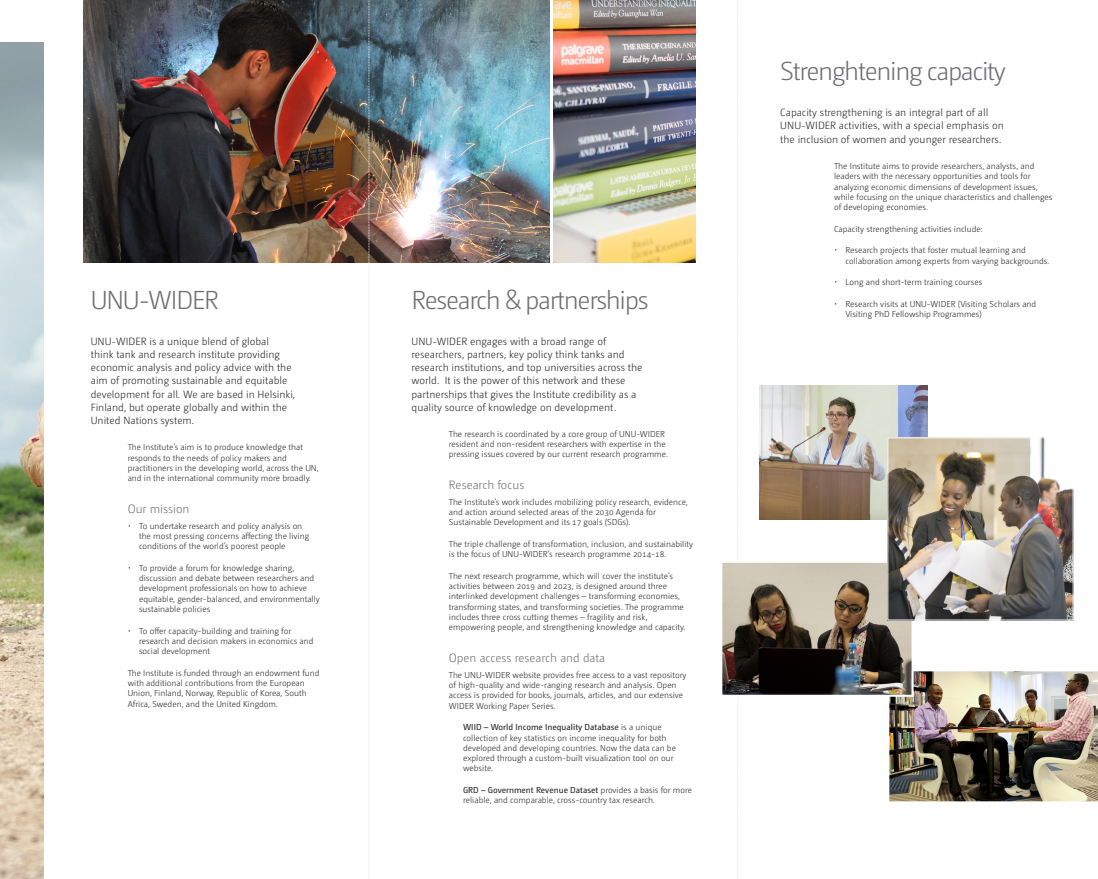
<style>
.page{position:relative;width:1098px;height:879px;background:#fff}
.page>*{position:absolute;margin:0;border:0;box-sizing:border-box;transform-origin:0 0}
.t1{font:300 26px "Camingo Dos";letter-spacing:-.05em;color:#6c6d70}
.Heading_1{font:300 12px "Camingo Dos";color:#6c6d70}
.intro{font:300 10.5px/13.2px "Camingo Dos";color:#231f20}
.Body{font:300 8.6px/10.3px "Camingo Dos";color:#231f20}
.Heading_1-2{font:300 8.6px/10.3px "Camingo Dos";color:#231f20}
.s1{font-weight:400}
</style>
<div class="page">
<img style="left:759px;top:386px;width:168px;height:134px">
<img style="left:0;top:43px;width:43px;height:836px">
<img style="left:84px;top:0;width:465px;height:262px">
<svg style="left:368px;top:0;width:1px;height:879px"></svg>
<svg style="left:737px;top:0;width:1px;height:878px"></svg>
<img style="left:889px;top:671px;width:208px;height:131px">
<img style="left:553px;top:0;width:141px;height:262px">
<img style="left:723px;top:564px;width:187px;height:130px">
<div style="left:720px;top:561px;width:193px;height:136px;border:2px solid #fff"></div>
<img style="left:889px;top:439px;width:182px;height:179px">
<div style="left:887px;top:437px;width:186px;height:183px;border:1px solid #fff"></div>
<p class="t1" style="left:91px;top:285px;width:129px">UNU-WIDER</p>
<p class="intro" style="left:91px;top:334px;width:206px">UNU-WIDER is a unique blend of global<br>think tank and research institute providing economic analysis and policy advice with the aim of promoting sustainable and equitable development for all. We are based in Helsinki, Finland, but operate globally and within the United Nations system.</p>
<p class="Body" style="left:128px;top:442px;width:192px">The Institute’s aim is to produce knowledge that responds to the needs of policy makers and practitioners in the developing world, across the UN, and in the international community more broadly.</p>
<p class="Heading_1" style="left:128px;top:501px;width:63px">Our mission</p>
<p class="Body" style="left:139px;top:520px;width:172px;text-indent:-11px">• To undertake research and policy analysis on the most pressing concerns affecting the living conditions of the world’s poorest people</p>
<p class="Body" style="left:139px;top:562px;width:182px;text-indent:-11px">• To provide a forum for knowledge sharing, discussion and debate between researchers and development professionals on how to achieve equitable, gender-balanced, and environmentally sustainable policies</p>
<p class="Body" style="left:139px;top:625px;width:176px;text-indent:-11px">• To offer capacity-building and training for research and decision makers in economics and social development</p>
<p class="Body" style="left:128px;top:668px;width:193px">The Institute is funded through an endowment fund with additional contributions from the European Union, Finland, Norway, Republic of Korea, South Africa, Sweden, and the United Kingdom.</p>
<p class="t1" style="left:411px;top:285px;width:238px">Research &amp; partnerships</p>
<p class="intro" style="left:411px;top:334px;width:232px">UNU-WIDER engages with a broad range of researchers, partners, key policy think tanks and research institutions, and top universities across the world. It is the power of this network and these partnerships that gives the Institute credibility as a quality source of knowledge on development.</p>
<p class="Body" style="left:448px;top:428px;width:220px">The research is coordinated by a core group of UNU-WIDER resident and non-resident researchers with expertise in the pressing issues covered by our current research programme.</p>
<p class="Heading_1" style="left:448px;top:477px;width:77px">Research focus</p>
<p class="Body" style="left:448px;top:496px;width:240px">The Institute’s work includes mobilizing policy research, evidence, and action around selected areas of the 2030 Agenda for<br>Sustainable Development and its 17 goals (SDGs).</p>
<p class="Body" style="left:448px;top:539px;width:246px">The triple challenge of transformation, inclusion, and sustainability is the focus of UNU-WIDER’s research programme 2014-18.</p>
<p class="Body" style="left:448px;top:571px;width:238px">The next research programme, which will cover the institute’s activities between 2019 and 2023, is designed around three interlinked development challenges – transforming economies, transforming states, and transforming societies. The programme includes three cross cutting themes – fragility and risk, empowering people, and strengthening knowledge and capacity.</p>
<p class="Heading_1" style="left:448px;top:650px;width:158px">Open access research and data</p>
<p class="Heading_1-2" style="left:448px;top:669px;width:239px">The UNU-WIDER website provides free access to a vast repository of high-quality and wide-ranging research and analysis. Open access is provided for books, journals, articles, and our extensive WIDER Working Paper Series.</p>
<p class="Body" style="left:463px;top:722px;width:214px"><span class="s1">WIID – World Income Inequality Database</span> is a unique collection of key statistics on income inequality for both developed and developing countries. Now the data can be explored through a custom-built visualization tool on our website.</p>
<p class="Body" style="left:463px;top:785px;width:230px"><span class="s1">GRD – Government Revenue Dataset</span> provides a basis for more reliable, and comparable, cross-country tax research.</p>
<p class="t1" style="left:780px;top:56px;width:227px">Strenghtening capacity</p>
<p class="intro" style="left:780px;top:106px;width:225px">Capacity strengthening is an integral part of all<br>UNU-WIDER activities, with a special emphasis on the inclusion of women and younger researchers.</p>
<p class="Body" style="left:833px;top:161px;width:220px">The Institute aims to provide researchers, analysts, and leaders with the necessary opportunities and tools for analyzing economic dimensions of development issues, while focusing on the unique characteristics and challenges of developing economies.</p>
<p class="Body" style="left:833px;top:224px;width:150px">Capacity strengthening activities include:</p>
<p class="Body" style="left:845px;top:245px;width:205px;text-indent:-11px">• Research projects that foster mutual learning and collaboration among experts from varying backgrounds.</p>
<p class="Body" style="left:833px;top:277px;width:150px">• Long and short-term training courses</p>
<p class="Body" style="left:845px;top:299px;width:192px;text-indent:-11px">• Research visits at UNU-WIDER (Visiting Scholars and<br>Visiting PhD Fellowship Programmes)</p>
</div>
